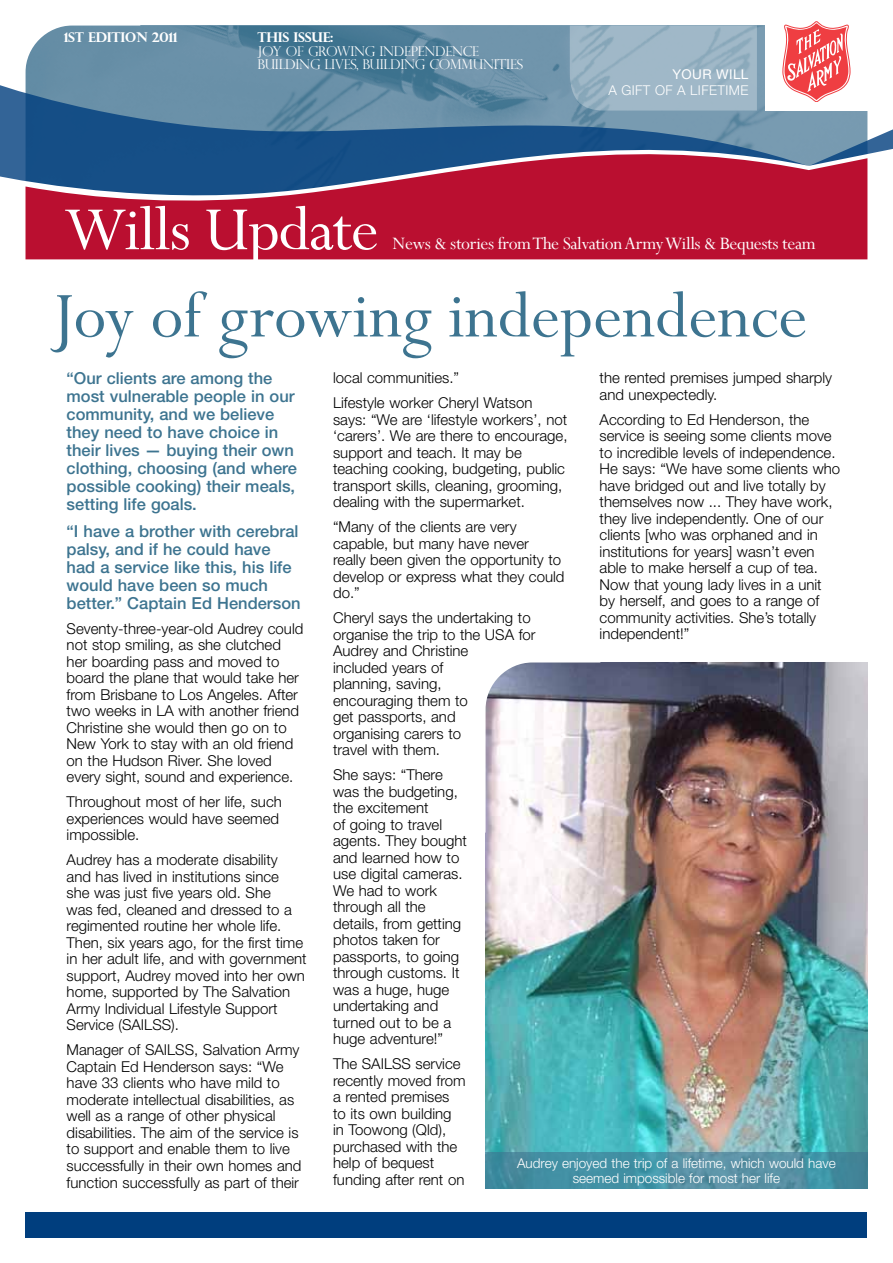
<style>
.page{position:relative;width:893px;height:1263px;background:#fff}
.page>*{position:absolute;margin:0;border:0;box-sizing:border-box;transform-origin:0 0}
.t1{font:72px "Perpetua";color:#3d7490}
.t2{font:69px "Perpetua";letter-spacing:-.02em;color:#fff}
.t3{font:19.5px "Perpetua";letter-spacing:-.02em;color:#fff}
.t4{font:500 16.5px/18px "Helvetica Neue LT";color:#3d7490}
.t5{font:300 15px/16.5px "Helvetica Neue LT";color:#000}
.t6{font:300 13.5px/15.8px "Helvetica Neue LT";color:#fff;text-align:center}
.t7{font:300 13.5px/13.5px "Perpetua Titling";letter-spacing:-.02em;color:#fff}
.t8{font:700 13.5px "Perpetua Titling";letter-spacing:-.02em;color:#fff}
.t9{font:300 13.5px "Helvetica Neue LT";letter-spacing:.03em;color:#fff}
.t10{font:13.5px "Helvetica Neue LT";letter-spacing:.03em;color:#fff}
</style>
<div class="page">
<img style="left:166px;top:26px;width:599px;height:52px">
<svg style="left:782px;top:21px;width:68px;height:57px"></svg>
<svg style="left:25px;top:25px;width:141px;height:53px;background:#7196ac"></svg>
<svg style="left:0;top:78px;width:868px;height:48px;background:#7191aa"></svg>
<svg style="left:0;top:126px;width:893px;height:134px"></svg>
<div style="left:26px;top:1212px;width:841px;height:25px;background:#003e7e"></div>
<svg style="left:26px;top:130px;width:841px;height:129px;background:#8a2f55"></svg>
<svg style="left:570px;top:26px;width:187px;height:85px;background:#9bb5c5"></svg>
<img style="left:485px;top:663px;width:382px;height:489px">
<svg style="left:485px;top:1152px;width:382px;height:36px;background:#4a8fa3"></svg>
<svg style="left:485px;top:662px;width:115px;height:171px"></svg>
<p class="t8" style="left:64px;top:29px;width:115px">1ST EDITION 2011</p>
<p class="t8" style="left:258px;top:29px;width:77px">THIS ISSUE:</p>
<p class="t7" style="left:258px;top:44px;width:267px">JOY OF GROWING INDEPENDENCE<br>BUILDING LIVES, BUILDING COMMUNITIES</p>
<p class="t10" style="left:672px;top:66px;width:78px">YOUR WILL</p>
<p class="t9" style="left:608px;top:82px;width:141px">A GIFT OF A LIFETIME</p>
<h2 class="t2" style="left:64px;top:186px;width:316px">Wills Update</h2>
<h3 class="t3" style="left:392px;top:231px;width:425px">News &amp; stories from The Salvation Army Wills &amp; Bequests team</h3>
<h1 class="t1" style="left:52px;top:270px;width:757px">Joy of growing independence</h1>
<p class="t4" style="left:67px;top:369px;width:232px">“Our clients are among the most vulnerable people in our community, and we believe they need to have choice in their lives — buying their own clothing, choosing (and where possible cooking) their meals, setting life goals.</p>
<p class="t4" style="left:67px;top:522px;width:235px">“I have a brother with cerebral palsy, and if he could have had a service like this, his life would have been so much better.” Captain Ed Henderson</p>
<p class="t5" style="left:67px;top:620px;width:238px">Seventy-three-year-old Audrey could not stop smiling, as she clutched her boarding pass and moved to board the plane that would take her from Brisbane to Los Angeles. After two weeks in LA with another friend Christine she would then go on to New York to stay with an old friend on the Hudson River. She loved every sight, sound and experience.</p>
<p class="t5" style="left:67px;top:793px;width:217px">Throughout most of her life, such experiences would have seemed impossible.</p>
<p class="t5" style="left:67px;top:851px;width:242px">Audrey has a moderate disability<br>and has lived in institutions since<br>she was just five years old. She<br>was fed, cleaned and dressed to a regimented routine her whole life.<br>Then, six years ago, for the first time in her adult life, and with government support, Audrey moved into her own home, supported by The Salvation Army Individual Lifestyle Support Service (SAILSS).</p>
<p class="t5" style="left:67px;top:1041px;width:236px">Manager of SAILSS, Salvation Army Captain Ed Henderson says: “We have 33 clients who have mild to moderate intellectual disabilities, as well as a range of other physical disabilities. The aim of the service is to support and enable them to live successfully in their own homes and function successfully as part of their</p>
<p class="t5" style="left:333px;top:365px;width:201px;line-height:25px">local communities.”<br>Lifestyle worker Cheryl Watson</p>
<p class="t5" style="left:333px;top:411px;width:236px">says: “We are ‘lifestyle workers’, not ‘carers’. We are there to encourage, support and teach. It may be teaching cooking, budgeting, public transport skills, cleaning, grooming, dealing with the supermarket.</p>
<p class="t5" style="left:333px;top:518px;width:233px">“Many of the clients are very capable, but many have never really been given the opportunity to develop or express what they could do.”</p>
<p class="t5" style="left:333px;top:609px;width:204px">Cheryl says the undertaking to organise the trip to the USA for<br>Audrey and Christine<br>included years of<br>planning, saving,<br>encouraging them to<br>get passports, and<br>organising carers to<br>travel with them.</p>
<p class="t5" style="left:333px;top:766px;width:135px">She says: “There was the budgeting, the excitement<br>of going to travel agents. They bought and learned how to use digital cameras.<br>We had to work through all the details, from getting photos taken for passports, to going through customs. It was a huge, huge undertaking and turned out to be a huge adventure!”</p>
<p class="t5" style="left:333px;top:1055px;width:134px">The SAILSS service recently moved from a rented premises to its own building in Toowong (Qld), purchased with the help of bequest funding after rent on</p>
<p class="t5" style="left:600px;top:369px;width:234px">the rented premises jumped sharply and unexpectedly.</p>
<p class="t5" style="left:600px;top:411px;width:242px">According to Ed Henderson, the service is seeing some clients move to incredible levels of independence.<br>He says: “We have some clients who have bridged out and live totally by themselves now ... They have work, they live independently. One of our clients [who was orphaned and in institutions for years] wasn’t even able to make herself a cup of tea.<br>Now that young lady lives in a unit by herself, and goes to a range of community activities. She’s totally independent!”</p>
<p class="t6" style="left:517px;top:1155px;width:320px">Audrey enjoyed the trip of a lifetime, which would have seemed impossible for most her life</p>
</div>
